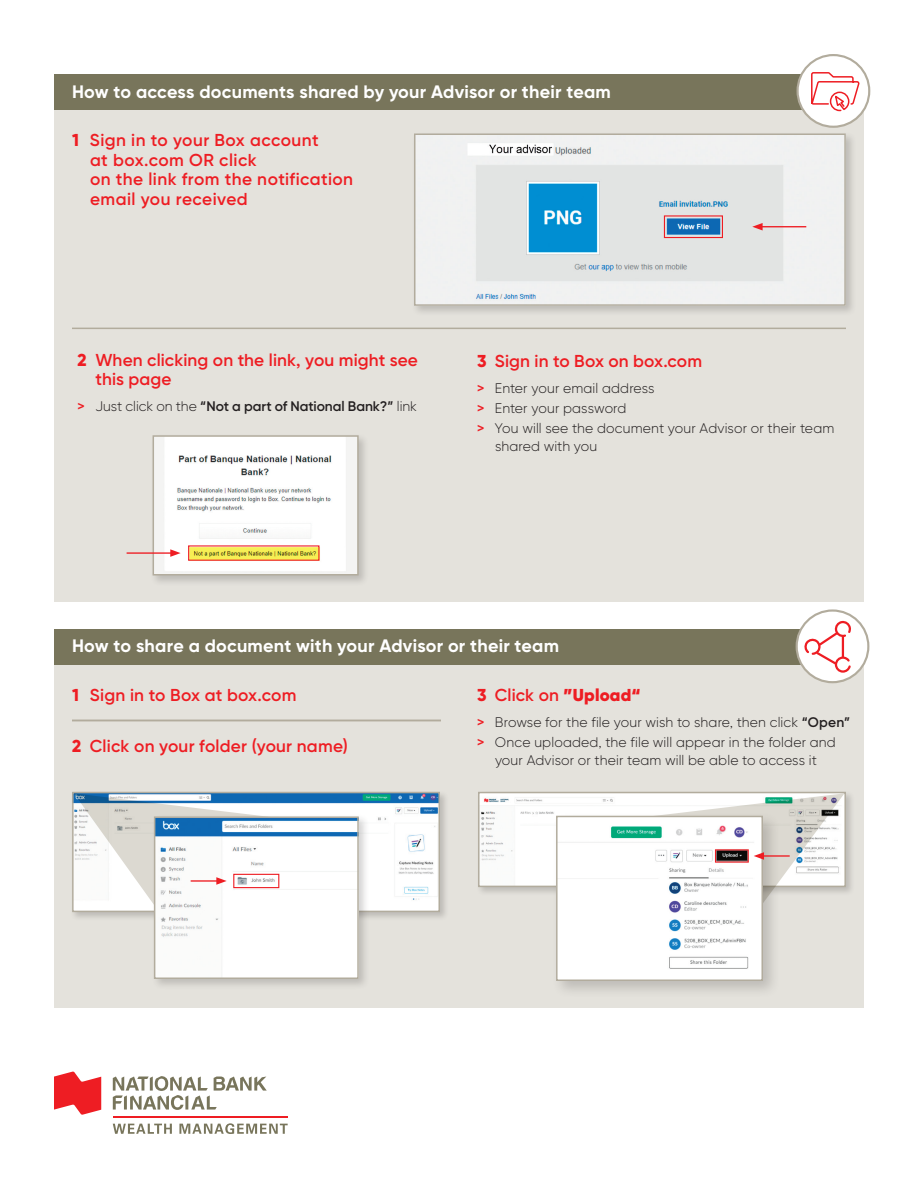
<style>
.page{position:relative;width:918px;height:1188px;background:#fff}
.page>*{position:absolute;margin:0;border:0;box-sizing:border-box;transform-origin:0 0}
.t1{font:700 18px "Gilroy BN";letter-spacing:.01em;color:#fff}
.INTRODUCTION{font:600 17.25px/19.5px "Gilroy BN";letter-spacing:.015em;color:#ee1d23}
.INTRODUCTION-2{font:900 17.25px "Gilroy BN";letter-spacing:.01em;color:#ee1d23}
.TEXTE_COURANT_BN{font:300 13.8px/17.2px "Gilroy BN";letter-spacing:.01em;color:#231f20}
.TEXTE_COURANT_BN-2{font:600 13.8px "Gilroy BN";letter-spacing:-.005em;color:#231f20}
.s1{font-weight:800}
.s2{color:#ee1d23}
.s3{font-weight:300}
.s4{font-weight:600;color:#ee1d23}
.s5{font-weight:600}
</style>
<div class="page">
<div style="left:54px;top:110px;width:810px;height:491px;background:#e4e2dc"></div>
<div style="left:54px;top:74px;width:810px;height:36px;background:#78755b"></div>
<div style="left:150px;top:433px;width:219px;height:153px;background:#231f20;opacity:.2"></div>
<img style="left:156px;top:438px;width:200px;height:135px">
<div style="left:153px;top:435px;width:206px;height:141px;border:2px solid #b2ac9d"></div>
<div style="left:188px;top:545px;width:132px;height:16px;border:1px solid #ee1d23"></div>
<hr style="left:127px;top:552px;width:46px;height:2px;background:#ee1d23">
<svg style="left:170px;top:549px;width:11px;height:8px"></svg>
<div style="left:411px;top:131px;width:445px;height:186px;background:#231f20;opacity:.2"></div>
<img style="left:417px;top:136px;width:426px;height:167px">
<div style="left:414px;top:133px;width:432px;height:173px;border:2px solid #b2ac9d"></div>
<div style="left:664px;top:215px;width:59px;height:23px;border:1px solid #ee1d23"></div>
<hr style="left:760px;top:226px;width:46px;height:1px;background:#ee1d23">
<svg style="left:752px;top:223px;width:11px;height:7px"></svg>
<hr style="left:72px;top:328px;width:774px;height:1px;background:#b2ac9d">
<div style="left:798px;top:55px;width:71px;height:72px;background:#fff;border-radius:50%"></div>
<div style="left:796px;top:54px;width:74px;height:74px;border:2px solid #b2ac9d;border-radius:50%"></div>
<svg style="left:811px;top:66px;width:50px;height:48px"></svg>
<div style="left:54px;top:664px;width:810px;height:344px;background:#e4e2dc"></div>
<div style="left:70px;top:790px;width:379px;height:131px;background:#231f20;opacity:.2"></div>
<img style="left:276px;top:795px;width:161px;height:114px">
<div style="left:72px;top:792px;width:368px;height:120px;border:2px solid #b2ac9d"></div>
<hr style="left:72px;top:720px;width:369px;height:1px;background:#b2ac9d">
<div style="left:54px;top:629px;width:810px;height:36px;background:#78755b"></div>
<div style="left:476px;top:790px;width:379px;height:106px;background:#231f20;opacity:.2"></div>
<img style="left:481px;top:795px;width:158px;height:89px">
<div style="left:478px;top:792px;width:368px;height:95px;border:2px solid #b2ac9d"></div>
<div style="left:797px;top:611px;width:71px;height:71px;background:#fff;border-radius:50%"></div>
<div style="left:796px;top:609px;width:73px;height:74px;border:2px solid #b2ac9d;border-radius:50%"></div>
<svg style="left:805px;top:619px;width:46px;height:55px"></svg>
<div style="left:552px;top:812px;width:229px;height:187px;background:#231f20;opacity:.2"></div>
<img style="left:559px;top:819px;width:201px;height:159px">
<div style="left:556px;top:816px;width:207px;height:165px;border:2px solid #b2ac9d"></div>
<svg style="left:639px;top:793px;width:206px;height:119px"></svg>
<div style="left:151px;top:814px;width:219px;height:176px;background:#231f20;opacity:.2"></div>
<div style="left:157px;top:819px;width:199px;height:157px;background:#fff"></div>
<div style="left:154px;top:816px;width:205px;height:163px;border:2px solid #b2ac9d"></div>
<div style="left:233px;top:874px;width:46px;height:14px;border:1px solid #ee1d23"></div>
<svg style="left:74px;top:793px;width:202px;height:124px"></svg>
<svg style="left:54px;top:1071px;width:47px;height:44px"></svg>
<hr style="left:113px;top:1116px;width:175px;height:1px;background:#ee1d23">
<svg style="left:113px;top:1076px;width:154px;height:34px"></svg>
<svg style="left:113px;top:1124px;width:59px;height:10px"></svg>
<svg style="left:179px;top:1123px;width:109px;height:11px"></svg>
<p class="t1" style="left:72px;top:80px;width:540px">How to access documents shared by your Advisor or their team</p>
<p class="INTRODUCTION" style="left:90px;top:130px;width:265px;text-indent:-18px"><span class="s1">1</span> Sign in to your Box account<br>at box.com OR click<br>on the link from the notification email you received</p>
<p class="INTRODUCTION" style="left:95px;top:350px;width:324px;text-indent:-18px"><span class="s1">2</span> When clicking on the link, you might see this page</p>
<p class="TEXTE_COURANT_BN-2" style="left:77px;top:398px;width:341px"><span class="s2">&gt;</span> <span class="s3">Just click on the</span> “Not a part of National Bank?” <span class="s3">link</span></p>
<p class="INTRODUCTION" style="left:477px;top:351px;width:227px"><span class="s1">3</span> Sign in to Box on box.com</p>
<p class="TEXTE_COURANT_BN" style="left:477px;top:379px;width:179px"><span class="s4">&gt;</span> Enter your email address</p>
<p class="TEXTE_COURANT_BN" style="left:477px;top:400px;width:151px"><span class="s4">&gt;</span> Enter your password</p>
<p class="TEXTE_COURANT_BN" style="left:495px;top:420px;width:341px;text-indent:-18px"><span class="s4">&gt;</span> You will see the document your Advisor or their team shared with you</p>
<p class="t1" style="left:72px;top:635px;width:489px">How to share a document with your Advisor or their team</p>
<p class="INTRODUCTION" style="left:72px;top:685px;width:226px"><span class="s1">1</span> Sign in to Box at box.com</p>
<p class="INTRODUCTION" style="left:72px;top:736px;width:277px"><span class="s1">2</span> Click on your folder (your name)</p>
<p class="INTRODUCTION-2" style="left:477px;top:684px;width:165px"><span class="s1">3</span> <span class="s5">Click on</span> ”Upload“</p>
<p class="TEXTE_COURANT_BN" style="left:477px;top:713px;width:375px"><span class="s4">&gt;</span> Browse for the file your wish to share, then click <span class="s5">“Open”</span></p>
<p class="TEXTE_COURANT_BN" style="left:477px;top:734px;width:360px;text-align:center"><span class="s4">&gt;</span> Once uploaded, the file will appear in the folder and your Advisor or their team will be able to access it</p>
</div>
